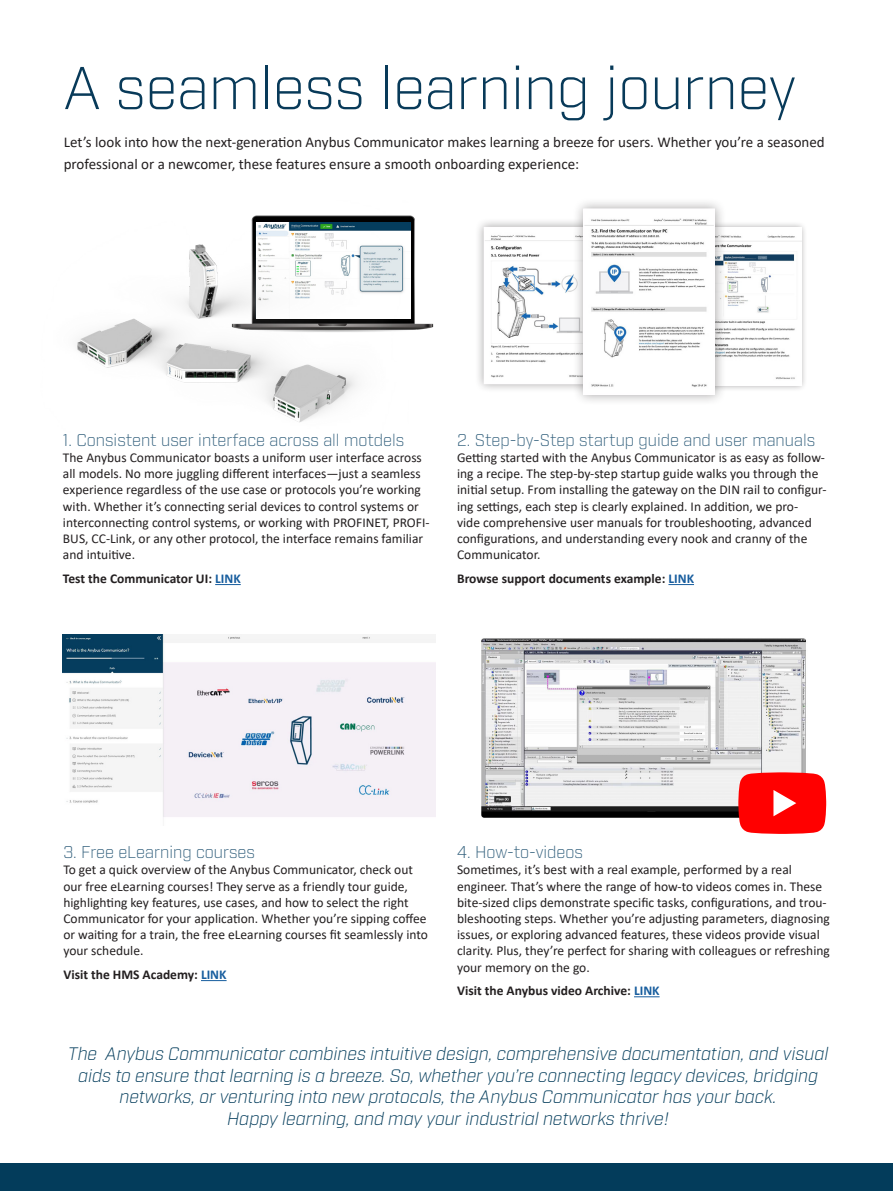
<style>
.page{position:relative;width:893px;height:1191px;background:#fff}
.page>*{position:absolute;margin:0;border:0;box-sizing:border-box;transform-origin:0 0}
.t1{font:300 58.5px "Industry";color:#083a59}
.t2{font:italic 300 18px/21.6px "Industry";color:#033c5b;text-align:center}
.t3{font:300 16.5px "Industry";color:#305e7b}
.t4{font:15px/22.5px "Calibri";color:#231f20}
.t5{font:13.5px/16.2px "Calibri";color:#231f20}
.t6{font:700 13.5px "Calibri";color:#231f20}
.s1{color:#175d9e}
</style>
<div class="page">
<div style="left:0;top:1163px;width:893px;height:28px;background:#033c5b"></div>
<div style="left:683px;top:221px;width:124px;height:171px;background:#231f20;opacity:.4"></div>
<img style="left:726px;top:228px;width:75px;height:157px">
<div style="left:475px;top:218px;width:129px;height:175px;background:#231f20;opacity:.4"></div>
<img style="left:486px;top:229px;width:86px;height:153px">
<div style="left:572px;top:197px;width:154px;height:209px;background:#231f20;opacity:.4"></div>
<img style="left:585px;top:210px;width:128px;height:183px">
<div style="left:583px;top:208px;width:132px;height:187px;border:1px solid #fffeff"></div>
<img style="left:408px;top:215px;width:26px;height:115px">
<svg style="left:215px;top:584px;width:26px;height:1px"></svg>
<svg style="left:201px;top:980px;width:26px;height:1px"></svg>
<svg style="left:668px;top:584px;width:26px;height:1px"></svg>
<svg style="left:634px;top:996px;width:26px;height:1px"></svg>
<img style="left:77px;top:215px;width:331px;height:208px">
<img style="left:63px;top:634px;width:373px;height:184px">
<img style="left:481px;top:638px;width:325px;height:179px">
<svg style="left:738px;top:772px;width:88px;height:62px"></svg>
<p class="t1" style="left:63px;top:53px;width:735px">A seamless learning journey</p>
<p class="t4" style="left:64px;top:130px;width:762px">Let’s look into how the next-generation Anybus Communicator makes learning a breeze for users. Whether you’re a seasoned professional or a newcomer, these features ensure a smooth onboarding experience:</p>
<p class="t3" style="left:63px;top:430px;width:343px">1. Consistent user interface across all motdels</p>
<p class="t5" style="left:63px;top:449px;width:368px">The Anybus Communicator boasts a uniform user interface across all models. No more juggling different interfaces—just a seamless experience regardless of the use case or protocols you’re working with. Whether it’s connecting serial devices to control systems or interconnecting control systems, or working with PROFINET, PROFI-BUS, CC-Link, or any other protocol, the interface remains familiar and intuitive.</p>
<p class="t6" style="left:63px;top:569px;width:179px">Test the Communicator UI: <span class="s1">LINK</span></p>
<p class="t3" style="left:457px;top:430px;width:360px">2. Step-by-Step startup guide and user manuals</p>
<p class="t5" style="left:457px;top:449px;width:371px">Getting started with the Anybus Communicator is as easy as follow&shy;ing a recipe. The step-by-step startup guide walks you through the initial setup. From installing the gateway on the DIN rail to configur&shy;ing settings, each step is clearly explained. In addition, we pro-<br>vide comprehensive user manuals for troubleshooting, advanced configurations, and understanding every nook and cranny of the Communicator.</p>
<p class="t6" style="left:457px;top:569px;width:238px">Browse support documents example: <span class="s1">LINK</span></p>
<p class="t3" style="left:63px;top:842px;width:193px">3. Free eLearning courses</p>
<p class="t5" style="left:63px;top:861px;width:366px">To get a quick overview of the Anybus Communicator, check out our free eLearning courses! They serve as a friendly tour guide, highlighting key features, use cases, and how to select the right Communicator for your application. Whether you’re sipping coffee or waiting for a train, the free eLearning courses fit seamlessly into your schedule.</p>
<p class="t6" style="left:63px;top:965px;width:165px">Visit the HMS Academy: <span class="s1">LINK</span></p>
<p class="t3" style="left:457px;top:842px;width:127px">4. How-to-videos</p>
<p class="t5" style="left:457px;top:861px;width:374px">Sometimes, it’s best with a real example, performed by a real engineer. That’s where the range of how-to videos comes in. These bite-sized clips demonstrate specific tasks, configurations, and trou&shy;bleshooting steps. Whether you’re adjusting parameters, diagnosing issues, or exploring advanced features, these videos provide visual clarity. Plus, they’re perfect for sharing with colleagues or refreshing your memory on the go.</p>
<p class="t6" style="left:457px;top:981px;width:204px">Visit the Anybus video Archive: <span class="s1">LINK</span></p>
<p class="t2" style="left:68px;top:1043px;width:762px">The Anybus Communicator combines intuitive design, comprehensive documentation, and visual aids to ensure that learning is a breeze. So, whether you’re connecting legacy devices, bridging networks, or venturing into new protocols, the Anybus Communicator has your back.<br>Happy learning, and may your industrial networks thrive!</p>
</div>
